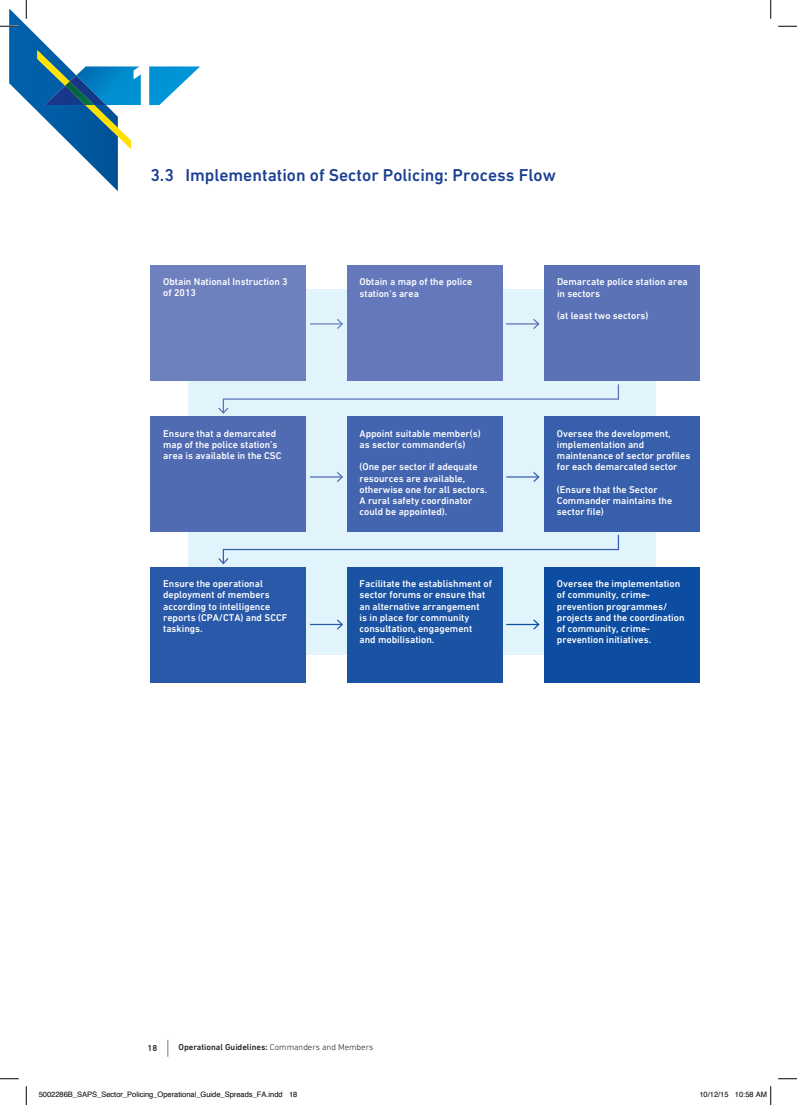
<style>
.page{position:relative;width:797px;height:1105px;background:#fff}
.page>*{position:absolute;margin:0;border:0;box-sizing:border-box;transform-origin:0 0}
.t1{font:700 60px "DIN Next LT Pro";color:#fff}
.t2{font:500 17.5px "DIN Next LT Pro";color:#1b3f94}
.t3{font:500 10px/11.2px "DIN Next LT Pro";color:#fff}
.t4{font:500 8.75px "DIN Next LT Pro";color:#231f20}
.t5{font:7.5px "Helvetica";color:#000}
.s1{font-weight:300}
</style>
<div class="page">
<svg style="left:167px;top:1040px;width:1px;height:17px"></svg>
<img style="left:9px;top:9px;width:109px;height:182px">
<img style="left:37px;top:50px;width:94px;height:99px">
<img style="left:76px;top:66px;width:124px;height:39px">
<img style="left:44px;top:75px;width:62px;height:30px">
<img style="left:65px;top:81px;width:29px;height:24px">
<div style="left:188px;top:289px;width:467px;height:366px;background:#e1f4fc"></div>
<div style="left:150px;top:265px;width:156px;height:116px;background:#6f80bf"></div>
<div style="left:150px;top:416px;width:156px;height:116px;background:#516bb3"></div>
<div style="left:150px;top:567px;width:156px;height:115px;background:#2959a8"></div>
<div style="left:346px;top:265px;width:156px;height:116px;background:#6578bb"></div>
<div style="left:346px;top:416px;width:156px;height:116px;background:#4365b0"></div>
<div style="left:346px;top:567px;width:156px;height:115px;background:#1a53a4"></div>
<div style="left:544px;top:265px;width:155px;height:116px;background:#5b72b7"></div>
<div style="left:544px;top:416px;width:155px;height:116px;background:#375fac"></div>
<div style="left:544px;top:567px;width:155px;height:115px;background:#0d4da1"></div>
<hr style="left:310px;top:323px;width:32px;height:2px;background:#6f80bf">
<svg style="left:335px;top:319px;width:8px;height:10px"></svg>
<hr style="left:310px;top:476px;width:32px;height:2px;background:#516bb3">
<svg style="left:335px;top:472px;width:8px;height:10px"></svg>
<hr style="left:310px;top:624px;width:32px;height:1px;background:#2959a8">
<svg style="left:335px;top:619px;width:8px;height:11px"></svg>
<hr style="left:506px;top:323px;width:32px;height:2px;background:#5b72b7">
<svg style="left:532px;top:319px;width:8px;height:10px"></svg>
<svg style="left:218px;top:384px;width:401px;height:30px"></svg>
<svg style="left:218px;top:534px;width:401px;height:31px"></svg>
<hr style="left:506px;top:476px;width:32px;height:2px;background:#375fac">
<svg style="left:532px;top:472px;width:8px;height:10px"></svg>
<hr style="left:506px;top:624px;width:32px;height:1px;background:#0d4da1">
<svg style="left:532px;top:619px;width:8px;height:11px"></svg>
<svg style="left:0;top:25px;width:19px;height:2px"></svg>
<svg style="left:778px;top:25px;width:19px;height:2px"></svg>
<svg style="left:0;top:1078px;width:19px;height:1px"></svg>
<svg style="left:778px;top:1078px;width:19px;height:1px"></svg>
<svg style="left:25px;top:0;width:2px;height:19px"></svg>
<svg style="left:25px;top:1086px;width:2px;height:19px"></svg>
<svg style="left:770px;top:0;width:1px;height:19px"></svg>
<svg style="left:770px;top:1086px;width:1px;height:19px"></svg>
<h1 class="t1" style="left:126px;top:50px;width:35px">1</h1>
<h2 class="t2" style="left:150px;top:165px;width:407px">3.3 Implementation of Sector Policing: Process Flow</h2>
<p class="t3" style="left:163px;top:276px;width:126px">Obtain National Instruction 3 of 2013</p>
<p class="t3" style="left:359px;top:276px;width:114px">Obtain a map of the police station’s area</p>
<p class="t3" style="left:557px;top:276px;width:132px">Demarcate police station area in sectors</p>
<p class="t3" style="left:557px;top:310px;width:93px">(at least two sectors)</p>
<p class="t3" style="left:163px;top:427px;width:120px">Ensure that a demarcated map of the police station’s area is available in the CSC</p>
<p class="t3" style="left:359px;top:427px;width:123px">Appoint suitable member(s) as sector commander(s)</p>
<p class="t3" style="left:359px;top:461px;width:129px">(One per sector if adequate resources are available, otherwise one for all sectors.<br>A rural safety coordinator could be appointed).</p>
<p class="t3" style="left:557px;top:427px;width:135px">Oversee the development, implementation and maintenance of sector profiles for each demarcated sector</p>
<p class="t3" style="left:557px;top:484px;width:117px">(Ensure that the Sector<br>Commander maintains the sector file)</p>
<p class="t3" style="left:163px;top:578px;width:126px">Ensure the operational deployment of members according to intelligence reports (CPA/CTA) and SCCF taskings.</p>
<p class="t3" style="left:359px;top:578px;width:134px">Facilitate the establishment of sector forums or ensure that an alternative arrangement<br>is in place for community consultation, engagement<br>and mobilisation.</p>
<p class="t3" style="left:557px;top:578px;width:129px">Oversee the implementation of community, crime&shy;prevention programmes/ projects and the coordination of community, crime&shy;prevention initiatives.</p>
<p class="t4" style="left:148px;top:1042px;width:11px">18</p>
<p class="t4" style="left:178px;top:1042px;width:196px">Operational Guidelines: <span class="s1">Commanders and Members</span></p>
<p class="t5" style="left:39px;top:1089px;width:260px">5002286B_SAPS_Sector_Policing_Operational_Guide_Spreads_FA.indd 18</p>
<p class="t5" style="left:699px;top:1089px;width:69px">10/12/15 10:58 AM</p>
</div>
